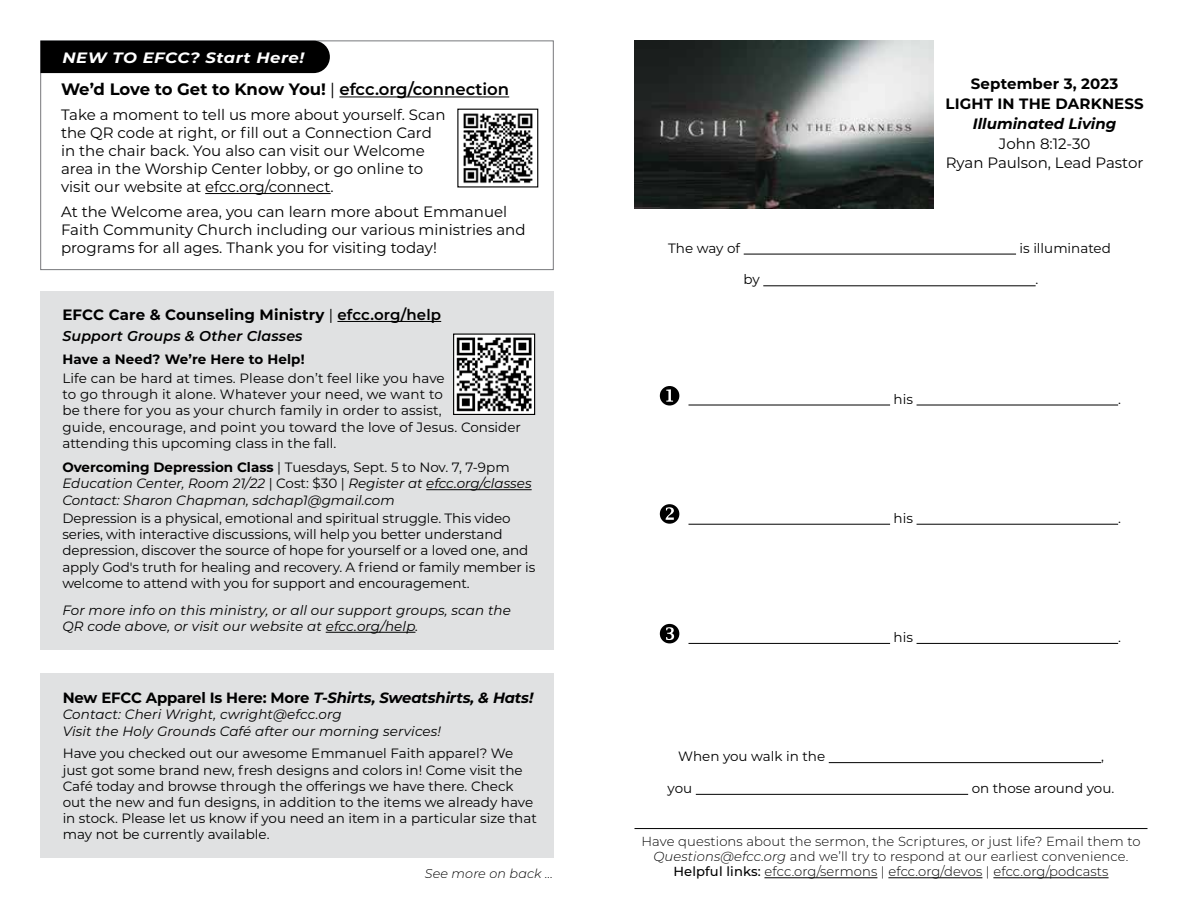
<style>
.page{position:relative;width:1188px;height:918px;background:#fff}
.page>*{position:absolute;margin:0;border:0;box-sizing:border-box;transform-origin:0 0}
.t1{font:700 16.5px "Montserrat";letter-spacing:-.015em;color:#000}
.t2{font:15px/18px "Montserrat";color:#000}
.t3{font:700 15px/20.1px "Montserrat";letter-spacing:.01em;color:#000;text-align:center}
.t4{font:italic 700 15px "Montserrat";letter-spacing:.03em;color:#fff;scale:1.1 1}
.t5{font:italic 700 15px "Montserrat";color:#000}
.t6{font:italic 700 14.85px "Montserrat";letter-spacing:-.01em;color:#000}
.t7{font:italic 600 14.25px "Montserrat";letter-spacing:.01em;color:#000}
.t8{font:13.5px/16.2px "Montserrat";color:#000}
.t9{font:italic 13.5px/16.2px "Montserrat";letter-spacing:.01em;color:#000}
.t10{font:700 13.5px "Montserrat";letter-spacing:.01em;color:#000}
.t11{font:300 13.2px/15px "Montserrat";letter-spacing:.01em;color:#000;text-align:center}
.t12{font:italic 300 12.75px "Montserrat";letter-spacing:.01em;color:#000}
.s1{font-weight:400}
.s2{font-weight:600}
.s3{font-weight:700;font-style:normal}
.s4{font-style:normal}
.s5{font-style:italic}
.s6{font-weight:500}
</style>
<div class="page">
<div style="left:40px;top:40px;width:514px;height:230px;border:1px solid #77787b"></div>
<div style="left:40px;top:41px;width:290px;height:32px;background:#000"></div>
<hr style="left:339px;top:97px;width:170px;height:1px;background:#000">
<hr style="left:205px;top:193px;width:126px;height:1px;background:#000">
<img style="left:463px;top:113px;width:70px;height:71px">
<div style="left:40px;top:673px;width:514px;height:185px;background:#e0e1e2"></div>
<div style="left:40px;top:292px;width:514px;height:358px;background:#e0e1e2"></div>
<hr style="left:337px;top:321px;width:104px;height:1px;background:#000">
<hr style="left:426px;top:489px;width:106px;height:1px;background:#000">
<hr style="left:326px;top:632px;width:89px;height:1px;background:#000">
<img style="left:455px;top:336px;width:78px;height:77px">
<div style="left:453px;top:334px;width:82px;height:81px;border:1px solid #000"></div>
<img style="left:634px;top:40px;width:299px;height:168px">
<hr style="left:634px;top:828px;width:514px;height:1px;background:#000">
<hr style="left:764px;top:877px;width:113px;height:1px;background:#000">
<hr style="left:888px;top:877px;width:94px;height:1px;background:#000">
<hr style="left:993px;top:877px;width:116px;height:1px;background:#000">
<hr style="left:744px;top:254px;width:272px;height:1px;background:#000">
<hr style="left:763px;top:285px;width:273px;height:1px;background:#000">
<hr style="left:688px;top:405px;width:202px;height:1px;background:#000">
<hr style="left:917px;top:405px;width:201px;height:1px;background:#000">
<hr style="left:688px;top:524px;width:202px;height:1px;background:#000">
<hr style="left:917px;top:524px;width:201px;height:1px;background:#000">
<hr style="left:688px;top:643px;width:202px;height:1px;background:#000">
<hr style="left:917px;top:643px;width:201px;height:1px;background:#000">
<hr style="left:829px;top:762px;width:272px;height:1px;background:#000">
<hr style="left:696px;top:794px;width:272px;height:1px;background:#000">
<svg style="left:660px;top:386px;width:19px;height:20px"></svg>
<svg style="left:660px;top:504px;width:19px;height:20px"></svg>
<svg style="left:660px;top:624px;width:19px;height:19px"></svg>
<p class="t4" style="left:63px;top:47px;width:221px">NEW TO EFCC? Start Here!</p>
<p class="t1" style="left:61px;top:78px;width:450px">We’d Love to Get to Know You! <span class="s1">|</span> <span class="s2">efcc.org/connection</span></p>
<p class="t2" style="left:61px;top:105px;width:386px">Take a moment to tell us more about yourself. Scan the QR code at right, or fill out a Connection Card in the chair back. You also can visit our Welcome area in the Worship Center lobby, or go online to visit our website at efcc.org/connect.</p>
<p class="t2" style="left:61px;top:202px;width:466px">At the Welcome area, you can learn more about Emmanuel<br>Faith Community Church including our various ministries and programs for all ages. Thank you for visiting today!</p>
<p class="t3" style="left:62px;top:304px;width:380px">EFCC Care &amp; Counseling Ministry <span class="s1">|</span> <span class="s2">efcc.org/help</span></p>
<p class="t7" style="left:62px;top:326px;width:242px">Support Groups &amp; Other Classes</p>
<p class="t10" style="left:62px;top:350px;width:244px">Have a Need? We’re Here to Help!</p>
<p class="t8" style="left:62px;top:370px;width:460px">Life can be hard at times. Please don’t feel like you have<br>to go through it alone. Whatever your need, we want to<br>be there for you as your church family in order to assist,<br>guide, encourage, and point you toward the love of Jesus. Consider attending this upcoming class in the fall.</p>
<p class="t9" style="left:62px;top:459px;width:471px"><span class="s3">Overcoming Depression Class</span> <span class="s4">| Tuesdays, Sept. 5 to Nov. 7, 7-9pm<br></span>Education Center, Room 21/22 <span class="s4">| Cost: $30 |</span> Register at efcc.org/classes<br>Contact: Sharon Chapman, sdchap1@gmail.com</p>
<p class="t8" style="left:62px;top:510px;width:474px">Depression is a physical, emotional and spiritual struggle. This video series, with interactive discussions, will help you better understand depression, discover the source of hope for yourself or a loved one, and apply God's truth for healing and recovery. A friend or family member is welcome to attend with you for support and encouragement.</p>
<p class="t9" style="left:62px;top:601px;width:450px">For more info on this ministry, or all our support groups, scan the<br>QR code above, or visit our website at efcc.org/help.</p>
<p class="t6" style="left:63px;top:687px;width:472px"><span class="s4">New EFCC Apparel Is Here: More</span> T-Shirts, Sweatshirts, &amp; Hats!</p>
<p class="t9" style="left:63px;top:706px;width:380px">Contact: Cheri Wright, cwright@efcc.org<br>Visit the Holy Grounds Café after our morning services!</p>
<p class="t8" style="left:63px;top:745px;width:476px">Have you checked out our awesome Emmanuel Faith apparel? We just got some brand new, fresh designs and colors in! Come visit the Café today and browse through the offerings we have there. Check out the new and fun designs, in addition to the items we already have in stock. Please let us know if you need an item in a particular size that may not be currently available.</p>
<p class="t12" style="left:425px;top:864px;width:130px">See more on back ...</p>
<p class="t3" style="left:945px;top:73px;width:200px">September 3, 2023<br>LIGHT IN THE DARKNESS</p>
<p class="t5" style="left:973px;top:113px;width:145px">Illuminated Living</p>
<p class="t2" style="left:946px;top:133px;width:199px;line-height:19.4px;text-align:center">John 8:12-30<br>Ryan Paulson, Lead Pastor</p>
<p class="t8" style="left:668px;top:239px;width:73px">The way of</p>
<p class="t8" style="left:1020px;top:239px;width:93px">is illuminated</p>
<p class="t8" style="left:743px;top:271px;width:18px">by</p>
<p class="t8" style="left:1036px;top:271px;width:4px">.</p>
<p class="t8" style="left:894px;top:390px;width:21px">his</p>
<p class="t8" style="left:1118px;top:390px;width:4px">.</p>
<p class="t8" style="left:894px;top:510px;width:21px">his</p>
<p class="t8" style="left:1118px;top:510px;width:4px">.</p>
<p class="t8" style="left:894px;top:629px;width:21px">his</p>
<p class="t8" style="left:1118px;top:629px;width:4px">.</p>
<p class="t8" style="left:678px;top:748px;width:149px">When you walk in the</p>
<p class="t8" style="left:1101px;top:748px;width:4px">,</p>
<p class="t8" style="left:668px;top:780px;width:26px">you</p>
<p class="t8" style="left:972px;top:780px;width:144px">on those around you.</p>
<p class="t11" style="left:641px;top:834px;width:501px">Have questions about the sermon, the Scriptures, or just life? Email them to<br><span class="s5">Questions@efcc.org</span> and we’ll try to respond at our earliest convenience.<br><span class="s6">Helpful links:</span> efcc.org/sermons | efcc.org/devos | efcc.org/podcasts</p>
</div>
